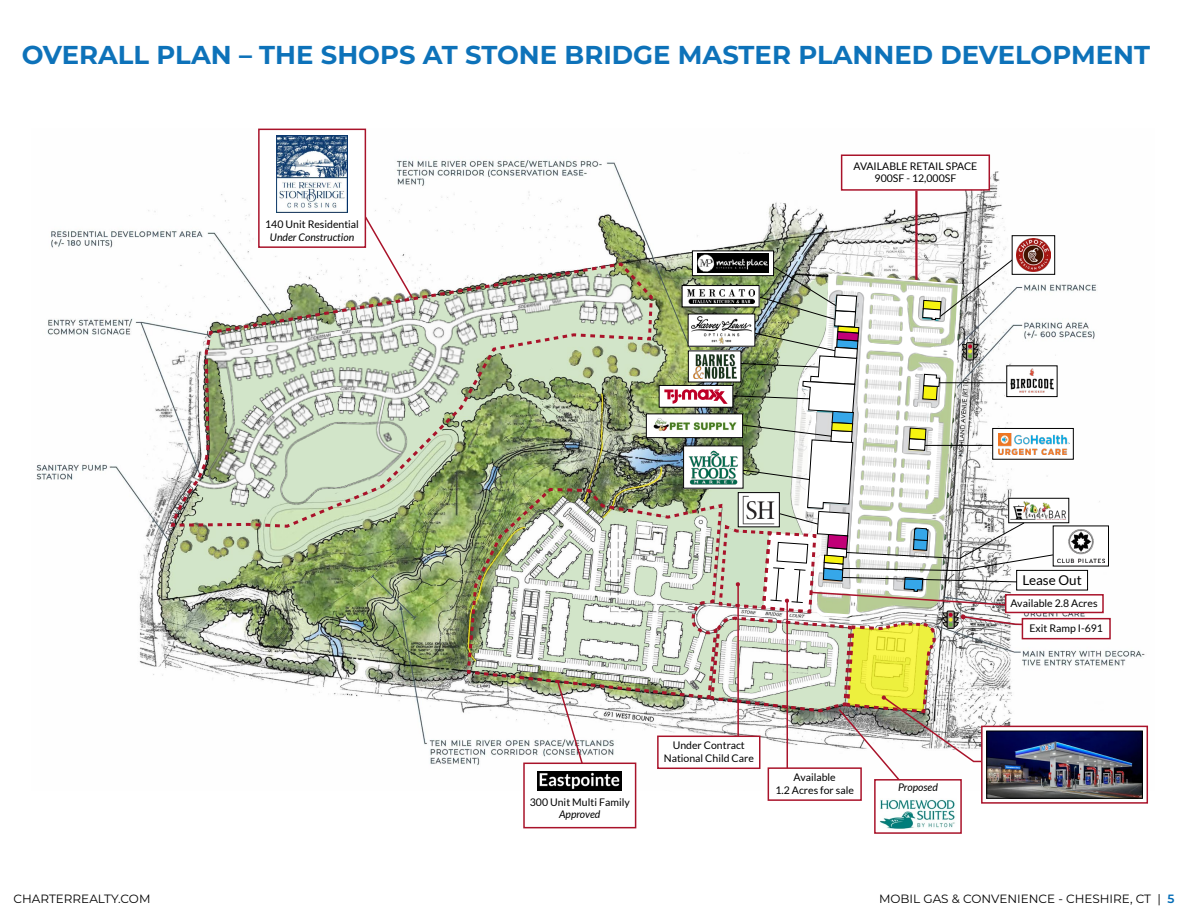
<style>
.page{position:relative;width:1188px;height:918px;background:#fff}
.page>*{position:absolute;margin:0;border:0;box-sizing:border-box;transform-origin:0 0}
.t1{font:700 25.8px "Montserrat";color:#006bb6}
.t2{font:13.5px "Lato";color:#000}
.t3{font:12px "Montserrat";color:#000}
.t4{font:10.5px/12.6px "Lato";color:#000;text-align:center}
.t5{font:italic 10.5px "Lato";color:#000}
.s1{font-weight:600;color:#006bb6}
</style>
<div class="page">
<img style="left:36px;top:129px;width:1113px;height:661px">
<div style="left:523px;top:763px;width:113px;height:65px;background:#fff;border:2px solid #a9132a"></div>
<div style="left:874px;top:779px;width:88px;height:55px;background:#fff;border:2px solid #a9132a"></div>
<div style="left:258px;top:129px;width:108px;height:119px;background:#fff;border:2px solid #a9132a"></div>
<img style="left:880px;top:800px;width:75px;height:29px">
<img style="left:277px;top:136px;width:70px;height:77px">
<div style="left:1022px;top:618px;width:89px;height:21px;background:#fff;border:2px solid #a9132a"></div>
<div style="left:841px;top:154px;width:149px;height:37px;background:#fff;border:2px solid #a9132a"></div>
<hr style="left:915px;top:191px;width:3px;height:89px;background:#a9132a">
<div style="left:1005px;top:594px;width:99px;height:19px;background:#fff;border:2px solid #a9132a"></div>
<div style="left:1012px;top:236px;width:43px;height:39px;border:1px solid #000"></div>
<div style="left:1007px;top:366px;width:50px;height:31px;background:#fff"></div>
<div style="left:993px;top:428px;width:80px;height:31px;background:#fff"></div>
<div style="left:993px;top:428px;width:81px;height:31px;border:1px solid #000"></div>
<img style="left:1054px;top:434px;width:16px;height:20px">
<div style="left:1009px;top:498px;width:60px;height:25px;background:#fff"></div>
<div style="left:1009px;top:498px;width:60px;height:25px;border:1px solid #000"></div>
<img style="left:1054px;top:510px;width:12px;height:10px">
<div style="left:768px;top:767px;width:94px;height:34px;background:#b32e43"></div>
<svg style="left:981px;top:726px;width:167px;height:78px"></svg>
<img style="left:1054px;top:733px;width:87px;height:63px">
<div style="left:987px;top:731px;width:156px;height:67px;border:1px solid #000"></div>
<div style="left:1017px;top:570px;width:71px;height:20px;background:#fff"></div>
<div style="left:1016px;top:570px;width:72px;height:20px;border:1px solid #000"></div>
<img style="left:170px;top:215px;width:884px;height:585px">
<div style="left:1053px;top:526px;width:55px;height:40px;background:#fff"></div>
<img style="left:1057px;top:529px;width:48px;height:34px">
<h1 class="t1" style="left:22px;top:36px;width:1130px">OVERALL PLAN – THE SHOPS AT STONE BRIDGE MASTER PLANNED DEVELOPMENT</h1>
<p class="t4" style="left:265px;top:218px;width:95px">140 Unit Residential</p>
<p class="t5" style="left:270px;top:231px;width:86px">Under Construction</p>
<p class="t4" style="left:854px;top:160px;width:125px">AVAILABLE RETAIL SPACE<br>900SF - 12,000SF</p>
<p class="t4" style="left:530px;top:795px;width:101px">300 Unit Multi Family</p>
<p class="t5" style="left:559px;top:809px;width:43px">Approved</p>
<p class="t4" style="left:664px;top:739px;width:92px">Under Contract<br>National Child Care</p>
<p class="t4" style="left:775px;top:771px;width:80px">Available<br>1.2 Acres for sale</p>
<p class="t5" style="left:898px;top:782px;width:41px">Proposed</p>
<p class="t2" style="left:1022px;top:573px;width:61px">Lease Out</p>
<p class="t4" style="left:1011px;top:597px;width:88px">Available 2.8 Acres</p>
<p class="t4" style="left:1029px;top:622px;width:75px">Exit Ramp I-691</p>
<p class="t3" style="left:14px;top:891px;width:139px">CHARTERREALTY.COM</p>
<p class="t3" style="left:879px;top:891px;width:297px">MOBIL GAS &amp; CONVENIENCE - CHESHIRE, CT | <span class="s1">5</span></p>
</div>
